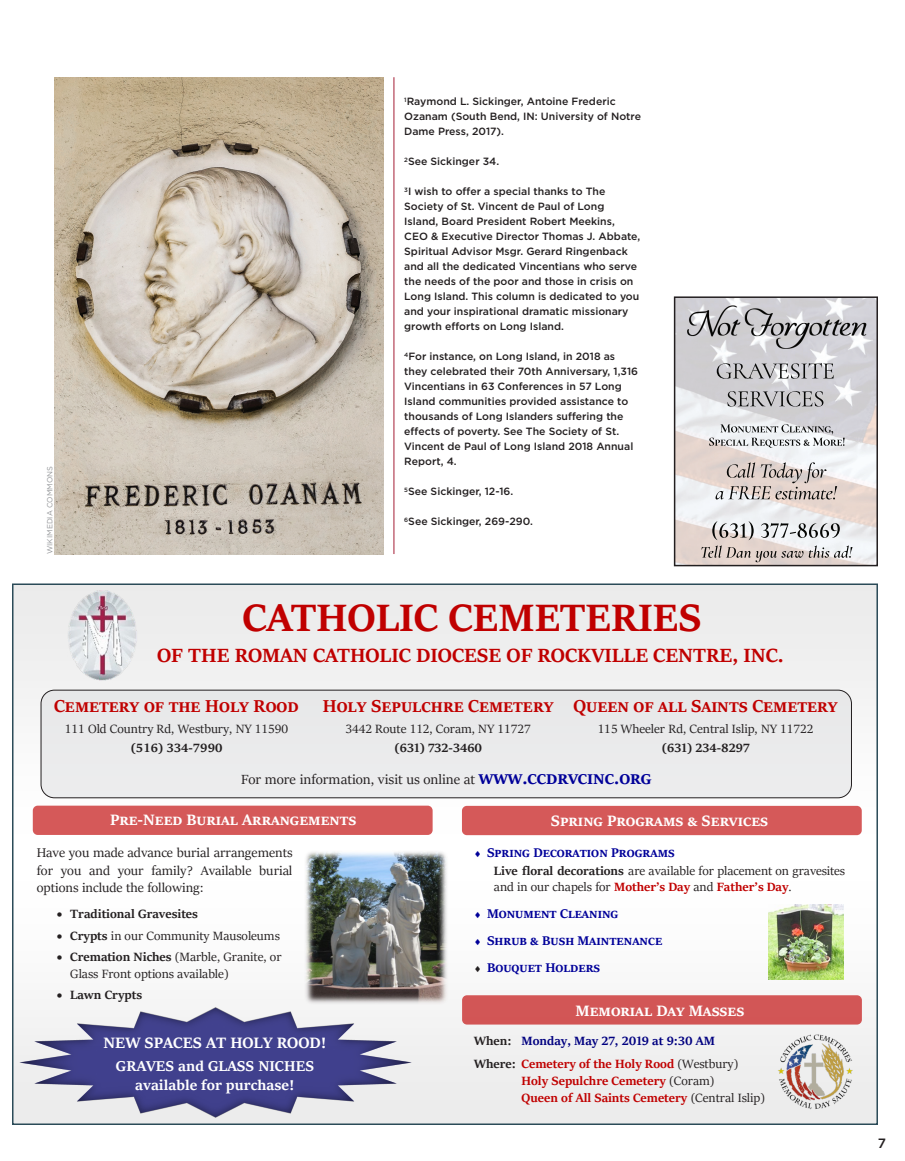
<style>
.page{position:relative;width:905px;height:1161px;background:#fff}
.page>*{position:absolute;margin:0;border:0;box-sizing:border-box;transform-origin:0 0}
.t1{font:700 42px "Sitka Heading";color:#c00000}
.t2{font:700 21px "Sitka Heading";color:#c00000}
.t3{font:700 19.5px "Sitka Display";letter-spacing:.03em;color:#c00000}
.t4{font:700 19.5px "Sitka Display";letter-spacing:.1em;color:#c00000}
.t5{font:700 16.5px "Sitka Heading";color:#fff}
.t6{font:700 16.5px "Sitka Heading";letter-spacing:.03em;color:#fff}
.t7{font:700 15.75px "Sitka Heading";color:#fff}
.t8{font:700 15.6px "Sitka Heading";color:#fff}
.t9{font:15px "Sitka Display";color:#231f20}
.t10{font:14.25px/17.9px "Sitka Display";color:#231f20;text-align:justify}
.t11{font:700 14.25px "Sitka Display";letter-spacing:.025em;color:#009}
.t12{font:13.5px/18.6px "Sitka Display";color:#231f20;text-align:center}
.t13{font:700 13.5px/22.8px "Sitka Display";color:#000080}
.t14{font:700 13.5px/16.8px "Sitka Display";color:#c00000}
.t15{font:700 13.5px "Sitka Display";color:#231f20}
.t16{font:500 13.5px "Gotham";color:#231f20}
.Paragraph_Style_5{font:500 10.5px/15px "Gotham";color:#231f20}
.Paragraph_Style_5-2{font:7.5px "Gotham";color:#939598}
.s1{font-weight:700}
.s2{font-weight:700;font-size:19.5px;color:#009}
.s3{font-weight:700;color:#c00000}
.s4{color:#231f20}
.s5{color:#c00000}
.s6{font-weight:400;color:#231f20}
</style>
<div class="page">
<img style="left:677px;top:299px;width:198px;height:264px">
<div style="left:674px;top:296px;width:204px;height:270px;border:2px solid #231f20"></div>
<div style="left:13px;top:584px;width:864px;height:540px;background:#f4f3f3"></div>
<div style="left:33px;top:806px;width:399px;height:29px;background:#d55959;border-radius:5px"></div>
<img style="left:19px;top:1008px;width:392px;height:109px">
<img style="left:67px;top:590px;width:70px;height:91px">
<img style="left:306px;top:852px;width:141px;height:151px">
<div style="left:41px;top:690px;width:810px;height:108px;background:#eaeaeb;border-radius:13px"></div>
<div style="left:41px;top:690px;width:810px;height:108px;border:1px solid #231f20;border-radius:13px"></div>
<div style="left:462px;top:806px;width:399px;height:29px;background:#d55959;border-radius:5px"></div>
<img style="left:777px;top:1034px;width:76px;height:76px">
<div style="left:462px;top:995px;width:399px;height:30px;background:#d25656;border-radius:5px"></div>
<img style="left:768px;top:904px;width:75px;height:76px">
<hr style="left:393px;top:77px;width:1px;height:477px;background:#a41d35">
<img style="left:54px;top:77px;width:330px;height:477px">
<p class="Paragraph_Style_5-2" style="left:45px;top:554px;width:89px;rotate:-90deg">WIKIMEDIA COMMONS</p>
<p class="Paragraph_Style_5" style="left:404px;top:94px;width:238px"><sup>1</sup>Raymond L. Sickinger, Antoine Frederic<br>Ozanam (South Bend, IN: University of Notre<br>Dame Press, 2017).</p>
<p class="Paragraph_Style_5" style="left:404px;top:154px;width:96px"><sup>2</sup>See Sickinger 34.</p>
<p class="Paragraph_Style_5" style="left:404px;top:184px;width:237px"><sup>3</sup>I wish to offer a special thanks to The Society of St. Vincent de Paul of Long Island, Board President Robert Meekins, CEO &amp; Executive Director Thomas J. Abbate, Spiritual Advisor Msgr. Gerard Ringenback and all the dedicated Vincentians who serve the needs of the poor and those in crisis on Long Island. This column is dedicated to you and your inspirational dramatic missionary growth efforts on Long Island.</p>
<p class="Paragraph_Style_5" style="left:404px;top:349px;width:235px"><sup>4</sup>For instance, on Long Island, in 2018 as they celebrated their 70th Anniversary, 1,316<br>Vincentians in 63 Conferences in 57 Long Island communities provided assistance to thousands of Long Islanders suffering the effects of poverty. See The Society of St.<br>Vincent de Paul of Long Island 2018 Annual Report, 4.</p>
<p class="Paragraph_Style_5" style="left:404px;top:484px;width:110px"><sup>5</sup>See Sickinger, 12-16.</p>
<p class="Paragraph_Style_5" style="left:404px;top:514px;width:130px"><sup>6</sup>See Sickinger, 269-290.</p>
<p class="t1" style="left:242px;top:586px;width:460px">CATHOLIC CEMETERIES</p>
<p class="t2" style="left:157px;top:640px;width:628px">OF THE ROMAN CATHOLIC DIOCESE OF ROCKVILLE CENTRE, INC.</p>
<p class="t4" style="left:323px;top:692px;width:231px">Holy Sepulchre Cemetery</p>
<p class="t12" style="left:345px;top:719px;width:187px">3442 Route 112, Coram, NY 11727 <span class="s1">(631) 732-3460</span></p>
<p class="t3" style="left:573px;top:692px;width:265px">Queen of all Saints Cemetery</p>
<p class="t12" style="left:597px;top:719px;width:217px">115 Wheeler Rd, Central Islip, NY 11722 <span class="s1">(631) 234-8297</span></p>
<p class="t9" style="left:241px;top:769px;width:412px">For more information, visit us online at <span class="s2">www.ccdrvcinc.org</span></p>
<p class="t6" style="left:551px;top:809px;width:219px">Spring Programs &amp; Services</p>
<p class="t11" style="left:473px;top:843px;width:202px">◻ Spring Decoration Programs</p>
<p class="t12" style="left:494px;top:861px;width:352px;line-height:17px;text-align:left"><span class="s1">Live floral decorations</span> are available for placement on gravesites and in our chapels for <span class="s3">Mother’s Day</span> and <span class="s3">Father’s Day</span>.</p>
<p class="t11" style="left:473px;top:903px;width:146px">◻ Monument Cleaning</p>
<p class="t11" style="left:473px;top:930px;width:190px">◻ Shrub &amp; Bush Maintenance</p>
<p class="t11" style="left:473px;top:957px;width:128px"><span class="s4">◻</span> Bouquet Holders</p>
<p class="t3" style="left:54px;top:692px;width:246px">Cemetery of the Holy Rood</p>
<p class="t12" style="left:65px;top:719px;width:225px">111 Old Country Rd, Westbury, NY 11590 <span class="s1">(516) 334-7990</span></p>
<p class="t5" style="left:110px;top:808px;width:248px">Pre-Need Burial Arrangements</p>
<p class="t10" style="left:37px;top:843px;width:257px">Have you made advance burial arrangements for you and your family? Available burial options include the following:</p>
<p class="t15" style="left:57px;top:904px;width:143px">• Traditional Gravesites</p>
<p class="t12" style="left:57px;top:926px;width:225px">• <span class="s1">Crypts</span> in our Community Mausoleums</p>
<p class="t12" style="left:70px;top:948px;width:213px;line-height:17px;text-align:left;text-indent:-14px">• <span class="s1">Cremation Niches</span> (Marble, Granite, or<br>Glass Front options available)</p>
<p class="t15" style="left:57px;top:985px;width:87px">• Lawn Crypts</p>
<p class="t5" style="left:104px;top:1030px;width:224px">NEW SPACES AT HOLY ROOD!</p>
<p class="t7" style="left:116px;top:1055px;width:199px">GRAVES and GLASS NICHES</p>
<p class="t8" style="left:135px;top:1073px;width:161px">available for purchase!</p>
<p class="t5" style="left:575px;top:998px;width:170px">Memorial Day Masses</p>
<p class="t13" style="left:474px;top:1029px;width:266px"><span class="s4">When:</span> Monday, May 27, 2019 at 9:30 AM<br><span class="s4">Where:</span> <span class="s5">Cemetery of the Holy Rood</span> <span class="s6">(Westbury)</span></p>
<p class="t14" style="left:521px;top:1072px;width:245px">Holy Sepulchre Cemetery <span class="s6">(Coram)<br></span>Queen of All Saints Cemetery <span class="s6">(Central Islip)</span></p>
<p class="t16" style="left:878px;top:1135px;width:10px">7</p>
</div>
